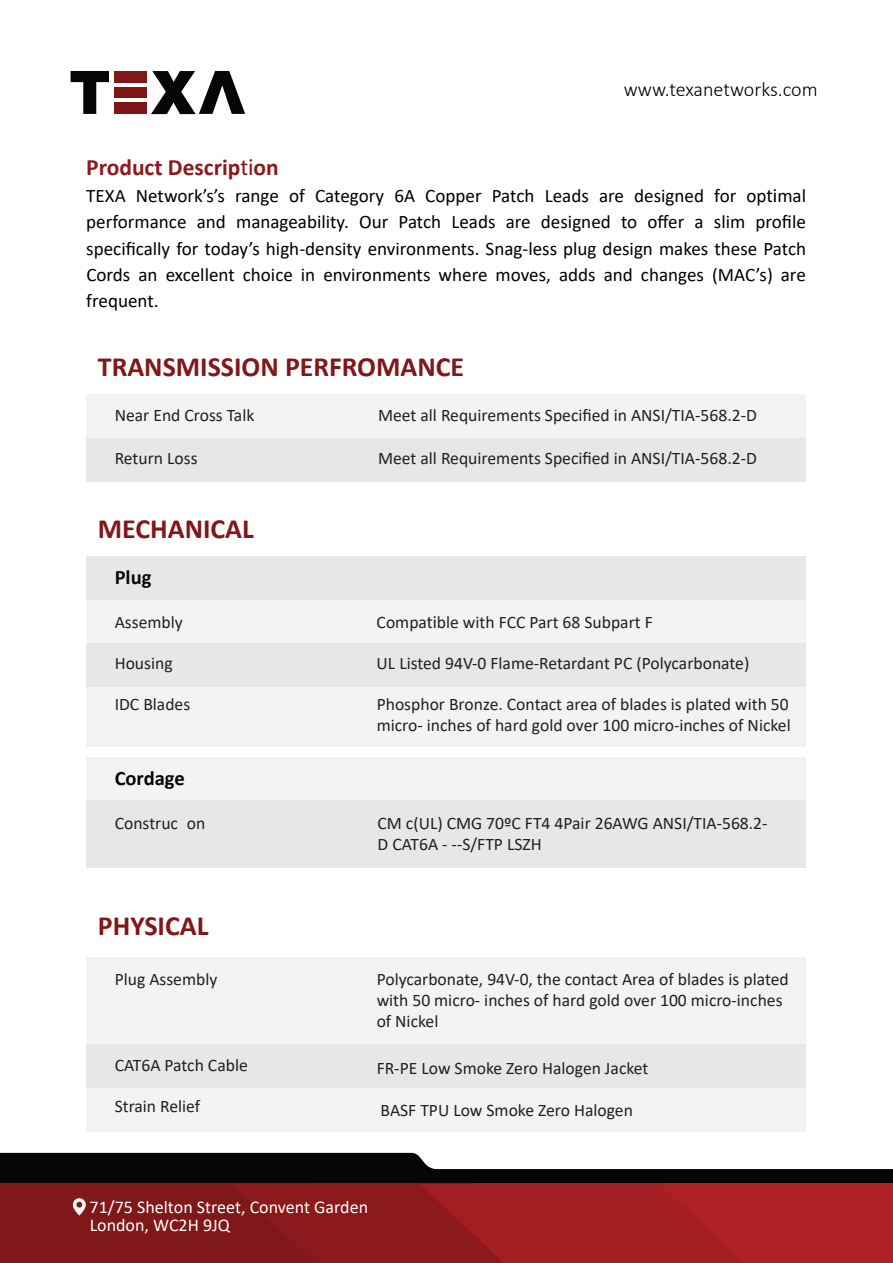
<style>
.page{position:relative;width:893px;height:1263px;background:#fff}
.page>*{position:absolute;margin:0;border:0;box-sizing:border-box;transform-origin:0 0}
.t1{font:700 27.9px "Calibri";color:#801718}
.t2{font:700 23.55px "Calibri";color:#8c191b}
.t3{font:700 20.55px "Calibri";color:#080505}
.t4{font:300 20.1px "Calibri";color:#010101}
.t5{font:19.05px/26.4px "Calibri";color:#010101;text-align:justify}
.t6{font:18px/18px "Calibri";color:#fff}
.t7{font:17.55px/21.1px "Calibri";color:#231f20}
.s1{font-family:"Myriad Pro";font-weight:400}
.s2{font-family:"Myriad Pro"}
</style>
<div class="page">
<svg style="left:151px;top:71px;width:94px;height:43px"></svg>
<svg style="left:71px;top:71px;width:38px;height:43px"></svg>
<div style="left:114px;top:71px;width:33px;height:11px;background:#801718"></div>
<div style="left:114px;top:103px;width:33px;height:11px;background:#7e1617"></div>
<div style="left:114px;top:87px;width:33px;height:11px;background:#7e1617"></div>
<svg style="left:0;top:1153px;width:893px;height:110px;background:#82282a"></svg>
<div style="left:86px;top:394px;width:720px;height:44px;background:#f2f3f2"></div>
<div style="left:86px;top:438px;width:720px;height:43px;background:#e6e7e7"></div>
<div style="left:86px;top:757px;width:720px;height:43px;background:#f2f3f2"></div>
<div style="left:86px;top:800px;width:720px;height:67px;background:#e6e7e7"></div>
<div style="left:86px;top:557px;width:720px;height:43px;background:#e6e7e7"></div>
<div style="left:86px;top:600px;width:720px;height:44px;background:#f2f3f2"></div>
<div style="left:86px;top:644px;width:720px;height:43px;background:#e6e7e7"></div>
<div style="left:86px;top:687px;width:720px;height:60px;background:#f2f3f2"></div>
<div style="left:86px;top:957px;width:720px;height:87px;background:#f2f3f2"></div>
<div style="left:86px;top:1044px;width:720px;height:44px;background:#e6e7e7"></div>
<div style="left:86px;top:1088px;width:720px;height:43px;background:#f2f3f2"></div>
<p class="t4" style="left:624px;top:77px;width:195px">www.texanetworks.com</p>
<h2 class="t2" style="left:86px;top:151px;width:194px">Product Descrip<span class="s1">ti</span>on</h2>
<p class="t5" style="left:86px;top:182px;width:721px">TEXA Network’s’s range of Category 6A Copper Patch Leads are designed for op<span class="s2">ti</span>mal performance and manageability. Our Patch Leads are designed to offer a slim profile specifically for today’s high-density environments. Snag-less plug design makes these Patch Cords an excellent choice in environments where moves, adds and changes (MAC’s) are frequent.</p>
<h1 class="t1" style="left:98px;top:347px;width:368px">TRANSMISSION PERFROMANCE</h1>
<p class="t7" style="left:115px;top:404px;width:141px">Near End Cross Talk</p>
<p class="t7" style="left:115px;top:447px;width:84px">Return Loss</p>
<h1 class="t1" style="left:98px;top:509px;width:158px">MECHANICAL</h1>
<p class="t3" style="left:115px;top:562px;width:38px">Plug</p>
<p class="t7" style="left:115px;top:611px;width:70px">Assembly</p>
<p class="t7" style="left:115px;top:652px;width:59px">Housing</p>
<p class="t7" style="left:115px;top:693px;width:77px">IDC Blades</p>
<p class="t3" style="left:115px;top:764px;width:71px">Cordage</p>
<p class="t7" style="left:378px;top:404px;width:380px">Meet all Requirements Specified in ANSI/TIA-568.2-D</p>
<p class="t7" style="left:378px;top:447px;width:380px">Meet all Requirements Specified in ANSI/TIA-568.2-D</p>
<p class="t7" style="left:377px;top:611px;width:278px">Compa<span class="s2">ti</span>ble with FCC Part 68 Subpart F</p>
<p class="t7" style="left:377px;top:652px;width:374px">UL Listed 94V-0 Flame-Retardant PC (Polycarbonate)</p>
<p class="t7" style="left:377px;top:693px;width:416px">Phosphor Bronze. Contact area of blades is plated with 50 micro- inches of hard gold over 100 micro-inches of Nickel</p>
<p class="t7" style="left:115px;top:812px;width:92px">Construc on</p>
<p class="t7" style="left:377px;top:812px;width:392px">CM c(UL) CMG 70ºC FT4 4Pair 26AWG ANSI/TIA-568.2-<br>D CAT6A - --S/FTP LSZH</p>
<h1 class="t1" style="left:98px;top:906px;width:112px">PHYSICAL</h1>
<p class="t7" style="left:115px;top:968px;width:104px">Plug Assembly</p>
<p class="t7" style="left:115px;top:1054px;width:135px">CAT6A Patch Cable</p>
<p class="t7" style="left:115px;top:1095px;width:87px">Strain Relief</p>
<p class="t7" style="left:377px;top:968px;width:414px">Polycarbonate, 94V-0, the contact Area of blades is plated with 50 micro- inches of hard gold over 100 micro-inches of Nickel</p>
<p class="t7" style="left:377px;top:1057px;width:273px">FR-PE Low Smoke Zero Halogen Jacket</p>
<p class="t7" style="left:381px;top:1099px;width:254px">BASF TPU Low Smoke Zero Halogen</p>
<p class="t6" style="left:90px;top:1197px;width:280px">71/75 Shelton Street, Convent Garden<br>London, WC2H 9JQ</p>
</div>
